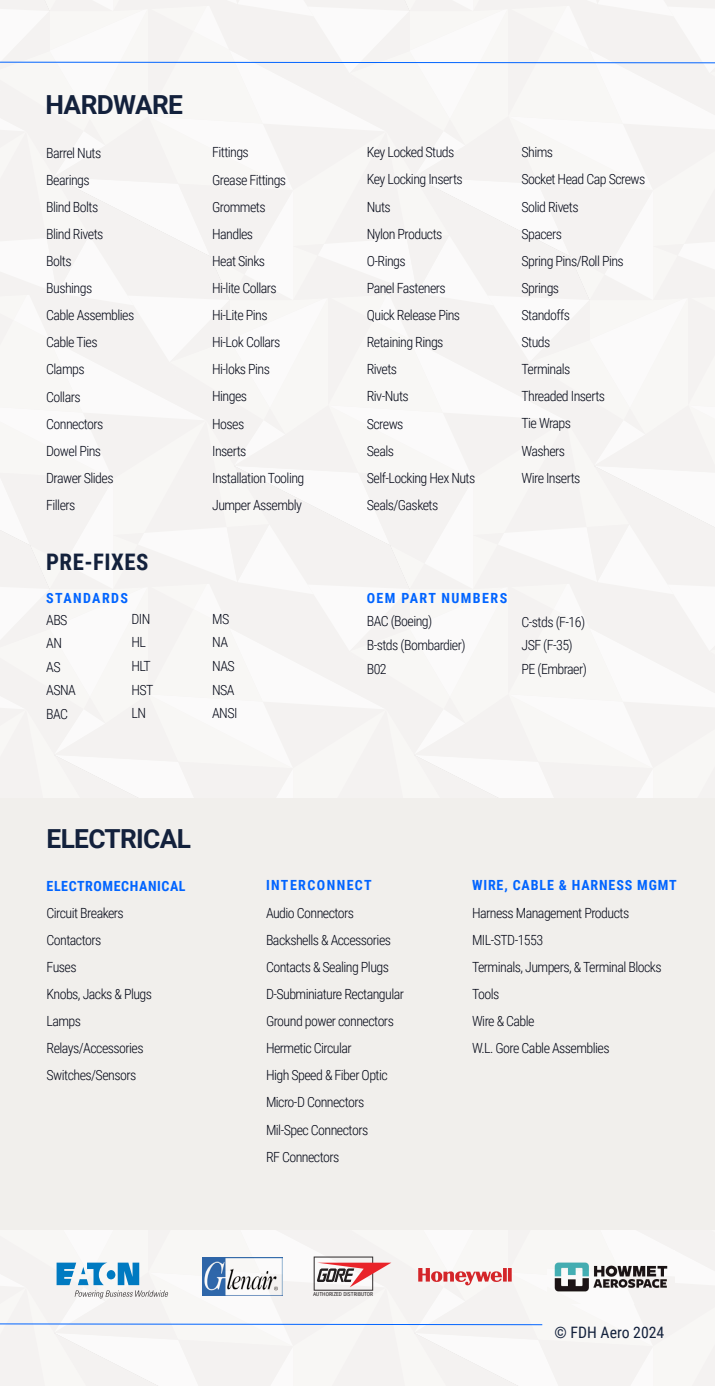
<style>
.page{position:relative;width:715px;height:1386px;background:#fff}
.page>*{position:absolute;margin:0;border:0;box-sizing:border-box;transform-origin:0 0}
.t1{font:700 26.25px "Roboto";letter-spacing:-.025em;color:#13213c}
.t2{font:700 22.75px "Roboto Condensed";letter-spacing:.02em;color:#13213c}
.t3{font:15.75px "Roboto Condensed";color:#13213c}
.t4{font:300 14px/27.1px "Roboto Condensed";letter-spacing:-.04em;color:#010514}
.t5{font:700 14px "Roboto Condensed";letter-spacing:.1em;color:#0164ff}
.t6{font:700 14px "Roboto Condensed";letter-spacing:.06em;color:#0164ff}
.t7{font:700 14px "Roboto Condensed";letter-spacing:.04em;color:#0164ff}
.t8{font:5.6px "Roboto Condensed";color:#231f20}
</style>
<div class="page">
<div style="left:0;top:0;width:714px;height:1386px;background:#f8f7f5"></div>
<div style="left:0;top:798px;width:714px;height:432px;background:#f1efec"></div>
<svg style="left:418px;top:1268px;width:93px;height:18px"></svg>
<img style="left:202px;top:1257px;width:80px;height:39px">
<img style="left:554px;top:1262px;width:114px;height:30px">
<svg style="left:313px;top:1257px;width:78px;height:34px"></svg>
<svg style="left:0;top:61px;width:714px;height:3px"></svg>
<svg style="left:0;top:1323px;width:542px;height:3px"></svg>
<svg style="left:57px;top:1263px;width:111px;height:35px"></svg>
<h1 class="t1" style="left:45px;top:86px;width:139px">HARDWARE</h1>
<p class="t4" style="left:46px;top:138px;width:89px">Barrel Nuts<br>Bearings<br>Blind Bolts<br>Blind Rivets<br>Bolts<br>Bushings<br>Cable Assemblies<br>Cable Ties<br>Clamps<br>Collars<br>Connectors<br>Dowel Pins<br>Drawer Slides<br>Fillers</p>
<p class="t4" style="left:212px;top:138px;width:94px">Fittings<br>Grease Fittings<br>Grommets<br>Handles<br>Heat Sinks<br>Hi-lite Collars<br>Hi-Lite Pins<br>Hi-Lok Collars<br>Hi-loks Pins<br>Hinges<br>Hoses<br>Inserts<br>Installation Tooling<br>Jumper Assembly</p>
<p class="t4" style="left:366px;top:138px;width:110px">Key Locked Studs<br>Key Locking Inserts<br>Nuts<br>Nylon Products<br>O-Rings<br>Panel Fasteners<br>Quick Release Pins<br>Retaining Rings<br>Rivets<br>Riv-Nuts<br>Screws<br>Seals<br>Self-Locking Hex Nuts<br>Seals/Gaskets</p>
<p class="t4" style="left:521px;top:138px;width:125px">Shims<br>Socket Head Cap Screws<br>Solid Rivets<br>Spacers<br>Spring Pins/Roll Pins<br>Springs<br>Standoffs<br>Studs<br>Terminals<br>Threaded Inserts<br>Tie Wraps<br>Washers<br>Wire Inserts</p>
<h2 class="t2" style="left:46px;top:546px;width:103px">PRE-FIXES</h2>
<p class="t5" style="left:46px;top:588px;width:83px">STANDARDS</p>
<p class="t4" style="left:46px;top:607px;width:31px;line-height:23.6px">ABS<br>AN<br>AS<br>ASNA<br>BAC</p>
<p class="t4" style="left:131px;top:606px;width:24px;line-height:23.6px">DIN<br>HL<br>HLT<br>HST<br>LN</p>
<p class="t4" style="left:212px;top:606px;width:27px;line-height:23.6px">MS<br>NA<br>NAS<br>NSA<br>ANSI</p>
<p class="t5" style="left:366px;top:588px;width:142px">OEM PART NUMBERS</p>
<p class="t4" style="left:366px;top:609px;width:100px;line-height:23.6px">BAC (Boeing)<br>B-stds (Bombardier)<br>B02</p>
<p class="t4" style="left:521px;top:609px;width:67px;line-height:23.6px">C-stds (F-16)<br>JSF (F-35)<br>PE (Embraer)</p>
<h1 class="t1" style="left:46px;top:820px;width:146px">ELECTRICAL</h1>
<p class="t7" style="left:46px;top:876px;width:140px">ELECTROMECHANICAL</p>
<p class="t4" style="left:46px;top:899px;width:107px">Circuit Breakers<br>Contactors<br>Fuses<br>Knobs, Jacks &amp; Plugs<br>Lamps<br>Relays/Accessories<br>Switches/Sensors</p>
<p class="t5" style="left:266px;top:876px;width:107px">INTERCONNECT</p>
<p class="t4" style="left:266px;top:899px;width:139px">Audio Connectors<br>Backshells &amp; Accessories<br>Contacts &amp; Sealing Plugs<br>D-Subminiature Rectangular<br>Ground power connectors<br>Hermetic Circular<br>High Speed &amp; Fiber Optic<br>Micro-D Connectors<br>Mil-Spec Connectors<br>RF Connectors</p>
<p class="t6" style="left:471px;top:876px;width:206px">WIRE, CABLE &amp; HARNESS MGMT</p>
<p class="t4" style="left:471px;top:898px;width:191px">Harness Management Products<br>MIL-STD-1553<br>Terminals, Jumpers, &amp; Terminal Blocks<br>Tools<br>Wire &amp; Cable<br>W.L. Gore Cable Assemblies</p>
<p class="t8" style="left:313px;top:1290px;width:61px">AUTHORIZED DISTRIBUTOR</p>
<p class="t3" style="left:554px;top:1321px;width:111px">© FDH Aero 2024</p>
</div>
